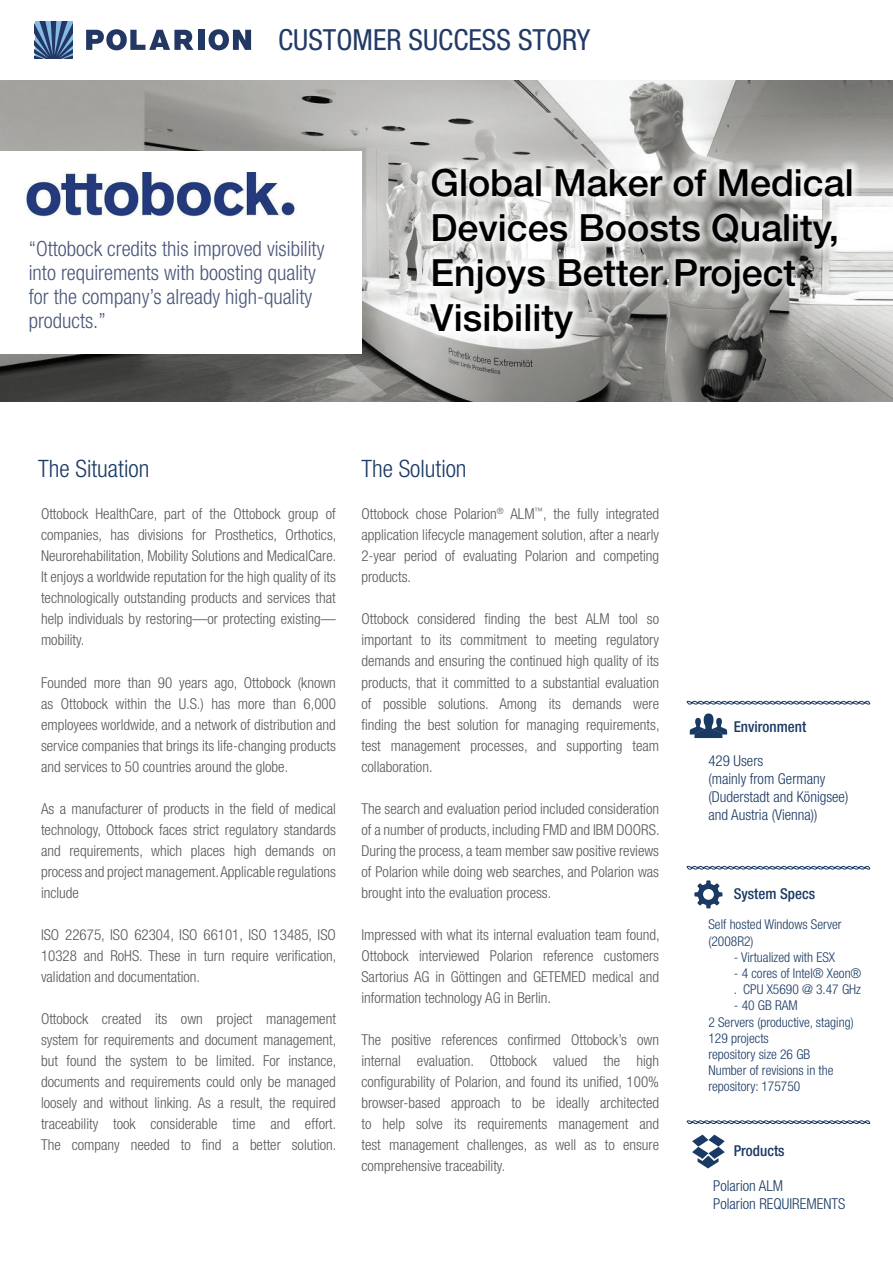
<style>
.page{position:relative;width:893px;height:1263px;background:#fff}
.page>*{position:absolute;margin:0;border:0;box-sizing:border-box;transform-origin:0 0}
.t1{font:500 37.5px/45px "Helvetica Neue LT Pro";color:#000}
.t2{font:condensed 29.1px "Helvetica Neue LT Pro";color:#223b66}
.t3{font:300 condensed 24px "Helvetica Neue LT Pro";color:#1a3a64}
.t4{font:300 condensed 21px/24px "Helvetica Neue LT Pro";color:#4b577b}
.t5{font:300 condensed 15px/21px "Helvetica Neue LT Pro";color:#57585a;text-align:justify}
.t6{font:300 condensed 15px/18px "Helvetica Neue LT Pro";color:#1a3a64}
.t7{font:500 condensed 15px "Helvetica Neue LT Pro";color:#1a3a64}
.t8{font:300 condensed 13.5px/16.2px "Helvetica Neue LT Pro";color:#1a3a64}
</style>
<div class="page">
<img style="left:0;top:80px;width:893px;height:322px">
<div style="left:0;top:151px;width:361px;height:203px;background:#fff"></div>
<img style="left:24px;top:172px;width:272px;height:45px">
<svg style="left:686px;top:700px;width:184px;height:5px"></svg>
<svg style="left:686px;top:865px;width:184px;height:5px"></svg>
<svg style="left:686px;top:1120px;width:184px;height:4px"></svg>
<svg style="left:690px;top:713px;width:37px;height:25px"></svg>
<svg style="left:694px;top:880px;width:28px;height:28px"></svg>
<svg style="left:692px;top:1134px;width:33px;height:34px"></svg>
<div style="left:198px;top:30px;width:6px;height:20px;background:#233763"></div>
<svg style="left:209px;top:29px;width:42px;height:21px"></svg>
<svg style="left:86px;top:29px;width:108px;height:21px"></svg>
<svg style="left:35px;top:21px;width:37px;height:37px"></svg>
<div style="left:422px;top:160px;width:437px;height:187px;background:#fff;opacity:.65"></div>
<h2 class="t2" style="left:278px;top:23px;width:314px">CUSTOMER SUCCESS STORY</h2>
<h3 class="t4" style="left:29px;top:236px;width:297px">“Ottobock credits this improved visibility into requirements with boosting quality for the company’s already high-quality products.”</h3>
<h1 class="t1" style="left:431px;top:160px;width:425px">Global Maker of Medical<br>Devices Boosts Quality,<br>Enjoys Better Project<br>Visibility</h1>
<h3 class="t3" style="left:38px;top:455px;width:113px">The Situation</h3>
<p class="t5" style="left:41px;top:503px;width:297px">Ottobock HealthCare, part of the Ottobock group of companies, has divisions for Prosthetics, Orthotics, Neurorehabilitation, Mobility Solutions and MedicalCare.<br>It enjoys a worldwide reputation for the high quality of its technologically outstanding products and services that help individuals by restoring—or protecting existing— mobility.</p>
<p class="t5" style="left:41px;top:671px;width:296px">Founded more than 90 years ago, Ottobock (known as Ottobock within the U.S.) has more than 6,000 employees worldwide, and a network of distribution and service companies that brings its life-changing products and services to 50 countries around the globe.</p>
<p class="t5" style="left:41px;top:797px;width:296px">As a manufacturer of products in the field of medical technology, Ottobock faces strict regulatory standards and requirements, which places high demands on process and project management. Applicable regulations include</p>
<p class="t5" style="left:41px;top:923px;width:297px">ISO 22675, ISO 62304, ISO 66101, ISO 13485, ISO 10328 and RoHS. These in turn require verification, validation and documentation.</p>
<p class="t5" style="left:41px;top:1007px;width:297px">Ottobock created its own project management system for requirements and document management, but found the system to be limited. For instance, documents and requirements could only be managed loosely and without linking. As a result, the required traceability took considerable time and effort.<br>The company needed to find a better solution.</p>
<h3 class="t3" style="left:361px;top:455px;width:107px">The Solution</h3>
<p class="t5" style="left:361px;top:503px;width:299px">Ottobock chose Polarion<sup>®</sup> ALM<sup>™</sup>, the fully integrated application lifecycle management solution, after a nearly 2-year period of evaluating Polarion and competing products.</p>
<p class="t5" style="left:361px;top:608px;width:300px">Ottobock considered finding the best ALM tool so important to its commitment to meeting regulatory demands and ensuring the continued high quality of its products, that it committed to a substantial evaluation of possible solutions. Among its demands were finding the best solution for managing requirements, test management processes, and supporting team collaboration.</p>
<p class="t5" style="left:361px;top:797px;width:300px">The search and evaluation period included consideration of a number of products, including FMD and IBM DOORS.<br>During the process, a team member saw positive reviews of Polarion while doing web searches, and Polarion was brought into the evaluation process.</p>
<p class="t5" style="left:361px;top:923px;width:300px">Impressed with what its internal evaluation team found, Ottobock interviewed Polarion reference customers Sartorius AG in Göttingen and GETEMED medical and information technology AG in Berlin.</p>
<p class="t5" style="left:361px;top:1028px;width:299px">The positive references confirmed Ottobock’s own internal evaluation. Ottobock valued the high configurability of Polarion, and found its unified, 100% browser-based approach to be ideally architected to help solve its requirements management and test management challenges, as well as to ensure comprehensive traceability.</p>
<p class="t7" style="left:734px;top:717px;width:74px">Environment</p>
<p class="t6" style="left:708px;top:751px;width:141px">429 Users<br>(mainly from Germany (Duderstadt and Königsee) and Austria (Vienna))</p>
<p class="t7" style="left:734px;top:884px;width:83px">System Specs</p>
<p class="t8" style="left:708px;top:916px;width:135px">Self hosted Windows Server (2008R2)</p>
<p class="t8" style="left:734px;top:949px;width:103px">- Virtualized with ESX</p>
<p class="t8" style="left:734px;top:965px;width:129px">- 4 cores of Intel® Xeon® . CPU X5690 @ 3.47 GHz</p>
<p class="t8" style="left:708px;top:997px;width:147px;text-indent:26px">- 40 GB RAM<br>2 Servers (productive, staging)<br>129 projects<br>repository size 26 GB<br>Number of revisions in the repository: 175750</p>
<p class="t7" style="left:734px;top:1142px;width:52px">Products</p>
<p class="t6" style="left:713px;top:1177px;width:134px">Polarion ALM<br>Polarion REQUIREMENTS</p>
</div>
